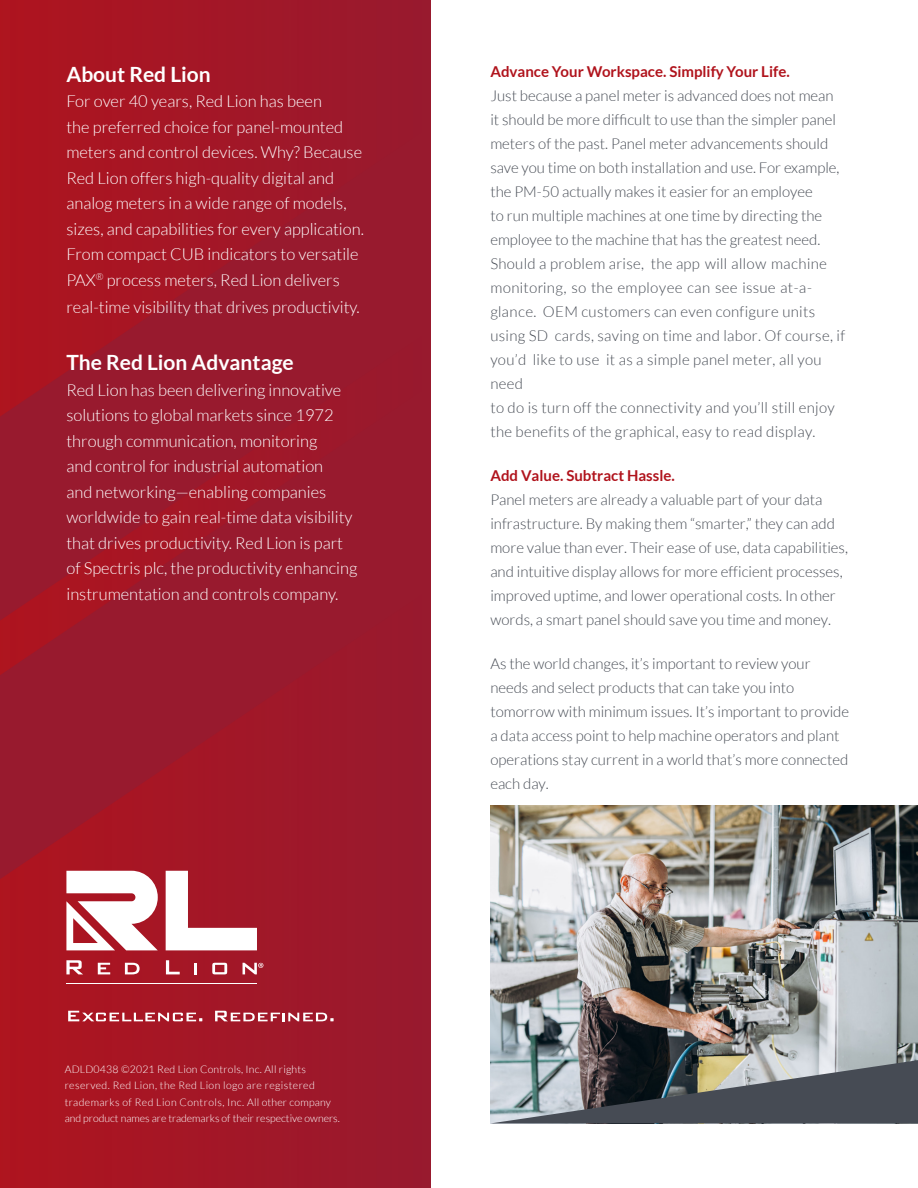
<style>
.page{position:relative;width:918px;height:1188px;background:#fff}
.page>*{position:absolute;margin:0;border:0;box-sizing:border-box;transform-origin:0 0}
.t1{font:700 21px "Lato";color:#fff}
.t2{font:300 16.5px/25.7px "Lato";color:#fff}
.t3{font:300 15px/24px "Lato";color:#464b54}
.t4{font:300 10.5px/16.5px "Lato";letter-spacing:.02em;color:#fff}
.s1{font-weight:700;color:#b0131c}
</style>
<div class="page">
<div style="left:0;top:0;width:430px;height:1188px;background:#a31727"></div>
<svg style="left:0;top:126px;width:430px;height:259px"></svg>
<svg style="left:0;top:385px;width:430px;height:554px;fill:#981a2e"></svg>
<svg style="left:68px;top:1011px;width:134px;height:10px"></svg>
<svg style="left:215px;top:1011px;width:119px;height:10px"></svg>
<svg style="left:98px;top:963px;width:12px;height:11px"></svg>
<svg style="left:194px;top:963px;width:3px;height:11px"></svg>
<svg style="left:166px;top:960px;width:14px;height:14px"></svg>
<svg style="left:166px;top:871px;width:91px;height:79px"></svg>
<svg style="left:66px;top:871px;width:92px;height:79px"></svg>
<hr style="left:66px;top:983px;width:191px;height:1px;background:#fff">
<svg style="left:66px;top:960px;width:17px;height:14px"></svg>
<svg style="left:212px;top:963px;width:15px;height:11px"></svg>
<svg style="left:125px;top:963px;width:15px;height:11px"></svg>
<svg style="left:243px;top:963px;width:20px;height:11px"></svg>
<img style="left:490px;top:805px;width:428px;height:255px">
<svg style="left:490px;top:1060px;width:428px;height:63px;background:#686e72"></svg>
<p class="t1" style="left:66px;top:62px;width:146px">About Red Lion</p>
<p class="t2" style="left:66px;top:89px;width:299px">For over 40 years, Red Lion has been<br>the preferred choice for panel-mounted meters and control devices. Why? Because Red Lion offers high-quality digital and analog meters in a wide range of models, sizes, and capabilities for every application.<br>From compact CUB indicators to versatile PAX<sup>®</sup> process meters, Red Lion delivers real-time visibility that drives productivity.</p>
<p class="t1" style="left:66px;top:351px;width:229px">The Red Lion Advantage</p>
<p class="t2" style="left:66px;top:377px;width:292px">Red Lion has been delivering innovative solutions to global markets since 1972 through communication, monitoring<br>and control for industrial automation<br>and networking—enabling companies worldwide to gain real-time data visibility that drives productivity. Red Lion is part of Spectris plc, the productivity enhancing instrumentation and controls company.</p>
<p class="t4" style="left:65px;top:1061px;width:277px">ADLD0438 ©2021 Red Lion Controls, Inc. All rights reserved. Red Lion, the Red Lion logo are registered trademarks of Red Lion Controls, Inc. All other company and product names are trademarks of their respective owners.</p>
<p class="t3" style="left:490px;top:60px;width:356px"><span class="s1">Advance Your Workspace. Simplify Your Life.<br></span>Just because a panel meter is advanced does not mean it should be more difficult to use than the simpler panel meters of the past. Panel meter advancements should save you time on both installation and use. For example, the PM-50 actually makes it easier for an employee<br>to run multiple machines at one time by directing the employee to the machine that has the greatest need.<br>Should a problem arise, the app will allow machine monitoring, so the employee can see issue at-a&shy;glance. OEM customers can even configure units using SD cards, saving on time and labor. Of course, if you’d like to use it as a simple panel meter, all you need<br>to do is turn off the connectivity and you’ll still enjoy the benefits of the graphical, easy to read display.</p>
<p class="t3" style="left:490px;top:464px;width:359px"><span class="s1">Add Value. Subtract Hassle.<br></span>Panel meters are already a valuable part of your data infrastructure. By making them “smarter,” they can add more value than ever. Their ease of use, data capabilities, and intuitive display allows for more efficient processes, improved uptime, and lower operational costs. In other words, a smart panel should save you time and money.</p>
<p class="t3" style="left:490px;top:652px;width:360px">As the world changes, it’s important to review your needs and select products that can take you into tomorrow with minimum issues. It’s important to provide a data access point to help machine operators and plant operations stay current in a world that’s more connected each day.</p>
</div>
